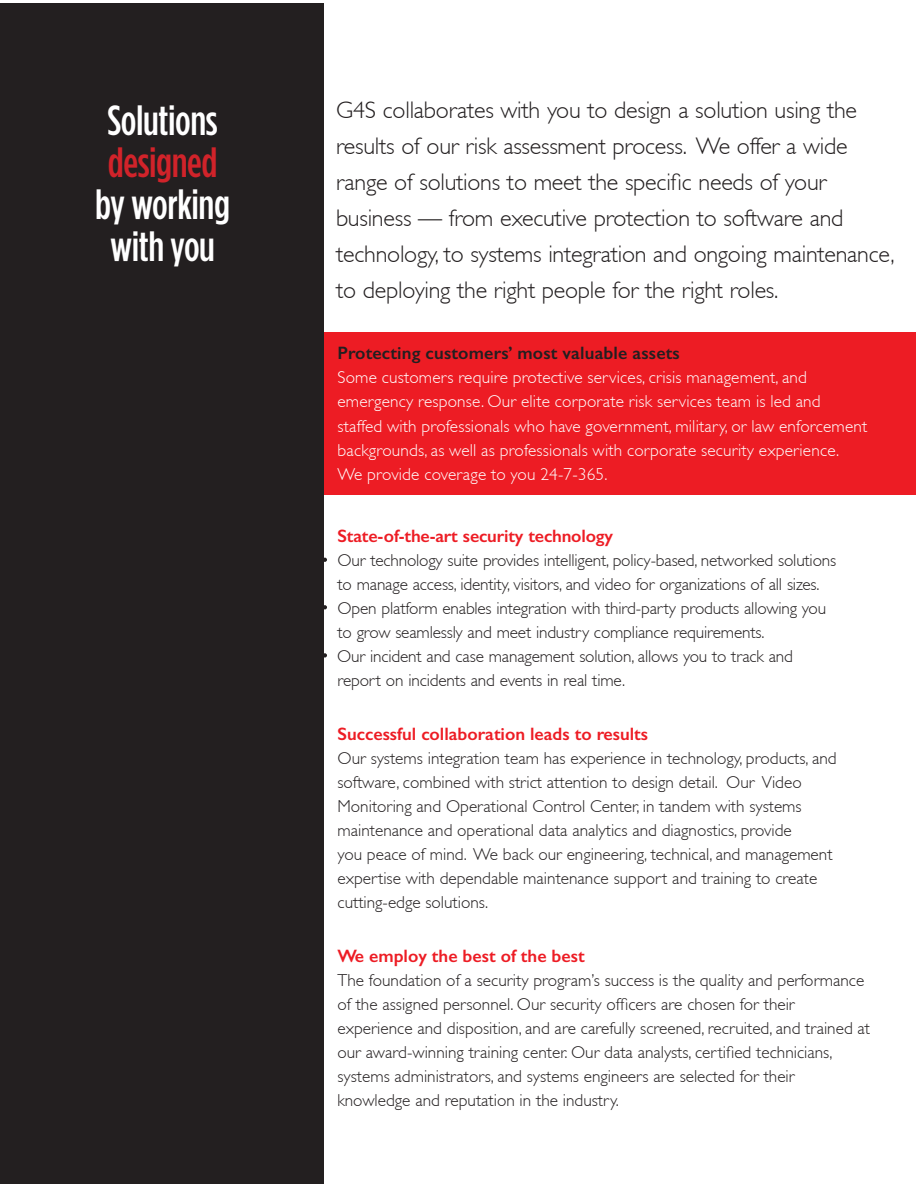
<style>
.page{position:relative;width:918px;height:1188px;background:#fff}
.page>*{position:absolute;margin:0;border:0;box-sizing:border-box;transform-origin:0 0}
.t1{font:500 42px/42px "Gotham Condensed";letter-spacing:-.01em;color:#fff;text-align:center}
.t2{font:500 42px "Gotham Condensed";letter-spacing:-.01em;color:#d1232a}
.t3{font:300 24px/36px "Gill Sans";letter-spacing:-.01em;color:#231f20}
.t4{font:600 18px "Gill Sans";color:#ed1c24}
.t5{font:600 18px "Gill Sans";letter-spacing:.01em;color:#231f20}
.t6{font:300 17.25px/24px "Gill Sans";color:#231f20}
.t7{font:300 17.25px/24.3px "Gill Sans";letter-spacing:.01em;color:#fff}
</style>
<div class="page">
<div style="left:0;top:3px;width:324px;height:1180px;background:#231f20"></div>
<div style="left:324px;top:332px;width:592px;height:162px;background:#ed1c24"></div>
<svg style="left:324px;top:558px;width:3px;height:4px"></svg>
<svg style="left:324px;top:605px;width:3px;height:4px"></svg>
<svg style="left:324px;top:653px;width:3px;height:5px"></svg>
<h1 class="t1" style="left:108px;top:99px;width:112px">Solutions</h1>
<h1 class="t2" style="left:108px;top:140px;width:111px">designed</h1>
<h1 class="t1" style="left:95px;top:183px;width:136px">by working with you</h1>
<p class="t3" style="left:336px;top:92px;width:560px">G4S collaborates with you to design a solution using the results of our risk assessment process. We offer a wide range of solutions to meet the specific needs of your business — from executive protection to software and technology, to systems integration and ongoing maintenance, to deploying the right people for the right roles.</p>
<p class="t5" style="left:337px;top:342px;width:344px">Protecting customers’ most valuable assets</p>
<p class="t7" style="left:337px;top:365px;width:531px">Some customers require protective services, crisis management, and emergency response. Our elite corporate risk services team is led and staffed with professionals who have government, military, or law enforcement backgrounds, as well as professionals with corporate security experience.<br>We provide coverage to you 24-7-365.</p>
<p class="t4" style="left:337px;top:525px;width:277px">State-of-the-art security technology</p>
<p class="t6" style="left:337px;top:548px;width:501px">Our technology suite provides intelligent, policy-based, networked solutions to manage access, identity, visitors, and video for organizations of all sizes.<br>Open platform enables integration with third-party products allowing you to grow seamlessly and meet industry compliance requirements.<br>Our incident and case management solution, allows you to track and report on incidents and events in real time.</p>
<p class="t4" style="left:337px;top:723px;width:312px">Successful collaboration leads to results</p>
<p class="t6" style="left:337px;top:746px;width:501px">Our systems integration team has experience in technology, products, and software, combined with strict attention to design detail. Our Video Monitoring and Operational Control Center, in tandem with systems maintenance and operational data analytics and diagnostics, provide<br>you peace of mind. We back our engineering, technical, and management expertise with dependable maintenance support and training to create cutting-edge solutions.</p>
<p class="t4" style="left:337px;top:945px;width:249px">We employ the best of the best</p>
<p class="t6" style="left:337px;top:968px;width:534px">The foundation of a security program’s success is the quality and performance of the assigned personnel. Our security officers are chosen for their experience and disposition, and are carefully screened, recruited, and trained at our award-winning training center. Our data analysts, certified technicians, systems administrators, and systems engineers are selected for their knowledge and reputation in the industry.</p>
</div>
